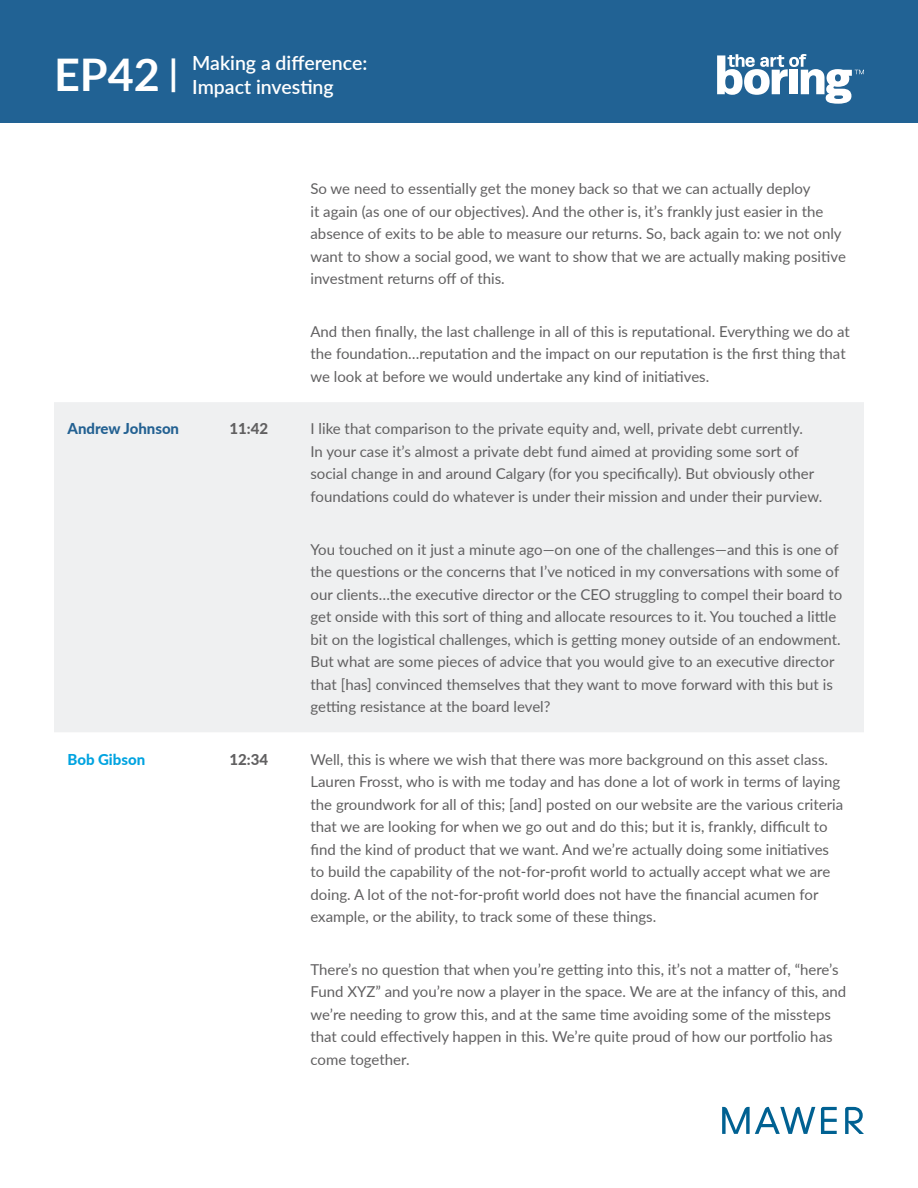
<style>
.page{position:relative;width:918px;height:1188px;background:#fff}
.page>*{position:absolute;margin:0;border:0;box-sizing:border-box;transform-origin:0 0}
.t1{font:700 45px "Lato";color:#fff}
.t2{font:600 19.5px "Lato";color:#fff}
.t3{font:15px/22.5px "Lato";color:#616061}
.t4{font:800 15px "Lato";color:#236192}
.t5{font:800 15px "Lato";color:#616061}
.t6{font:800 15px "Lato";color:#00a3e0}
.s1{font-size:36px}
</style>
<div class="page">
<svg style="left:845px;top:1107px;width:19px;height:27px"></svg>
<svg style="left:821px;top:1107px;width:16px;height:27px"></svg>
<svg style="left:722px;top:1107px;width:93px;height:27px"></svg>
<div style="left:0;top:0;width:918px;height:122px;background:#216294"></div>
<svg style="left:717px;top:54px;width:147px;height:50px"></svg>
<div style="left:54px;top:402px;width:810px;height:330px;background:#eff0f1"></div>
<p class="t1" style="left:54px;top:41px;width:126px">EP42 <span class="s1">|</span></p>
<p class="t2" style="left:192px;top:49px;width:177px">Making a difference:</p>
<p class="t2" style="left:192px;top:72px;width:143px">Impact investing</p>
<p class="t3" style="left:310px;top:177px;width:537px">So we need to essentially get the money back so that we can actually deploy<br>it again (as one of our objectives). And the other is, it’s frankly just easier in the absence of exits to be able to measure our returns. So, back again to: we not only want to show a social good, we want to show that we are actually making positive investment returns off of this.</p>
<p class="t3" style="left:310px;top:320px;width:541px">And then finally, the last challenge in all of this is reputational. Everything we do at the foundation…reputation and the impact on our reputation is the first thing that we look at before we would undertake any kind of initiatives.</p>
<p class="t4" style="left:68px;top:418px;width:113px">Andrew Johnson</p>
<p class="t5" style="left:230px;top:418px;width:40px">11:42</p>
<p class="t3" style="left:310px;top:417px;width:513px">I like that comparison to the private equity and, well, private debt currently.<br>In your case it’s almost a private debt fund aimed at providing some sort of social change in and around Calgary (for you specifically). But obviously other foundations could do whatever is under their mission and under their purview.</p>
<p class="t3" style="left:310px;top:537px;width:533px">You touched on it just a minute ago—on one of the challenges—and this is one of the questions or the concerns that I’ve noticed in my conversations with some of our clients…the executive director or the CEO struggling to compel their board to get onside with this sort of thing and allocate resources to it. You touched a little bit on the logistical challenges, which is getting money outside of an endowment.<br>But what are some pieces of advice that you would give to an executive director that [has] convinced themselves that they want to move forward with this but is getting resistance at the board level?</p>
<p class="t6" style="left:68px;top:748px;width:79px">Bob Gibson</p>
<p class="t5" style="left:230px;top:748px;width:40px">12:34</p>
<p class="t3" style="left:310px;top:747px;width:534px">Well, this is where we wish that there was more background on this asset class.<br>Lauren Frosst, who is with me today and has done a lot of work in terms of laying the groundwork for all of this; [and] posted on our website are the various criteria that we are looking for when we go out and do this; but it is, frankly, difficult to find the kind of product that we want. And we’re actually doing some initiatives to build the capability of the not-for-profit world to actually accept what we are doing. A lot of the not-for-profit world does not have the financial acumen for example, or the ability, to track some of these things.</p>
<p class="t3" style="left:310px;top:957px;width:537px">There’s no question that when you’re getting into this, it’s not a matter of, “here’s Fund XYZ” and you’re now a player in the space. We are at the infancy of this, and we’re needing to grow this, and at the same time avoiding some of the missteps that could effectively happen in this. We’re quite proud of how our portfolio has come together.</p>
</div>
